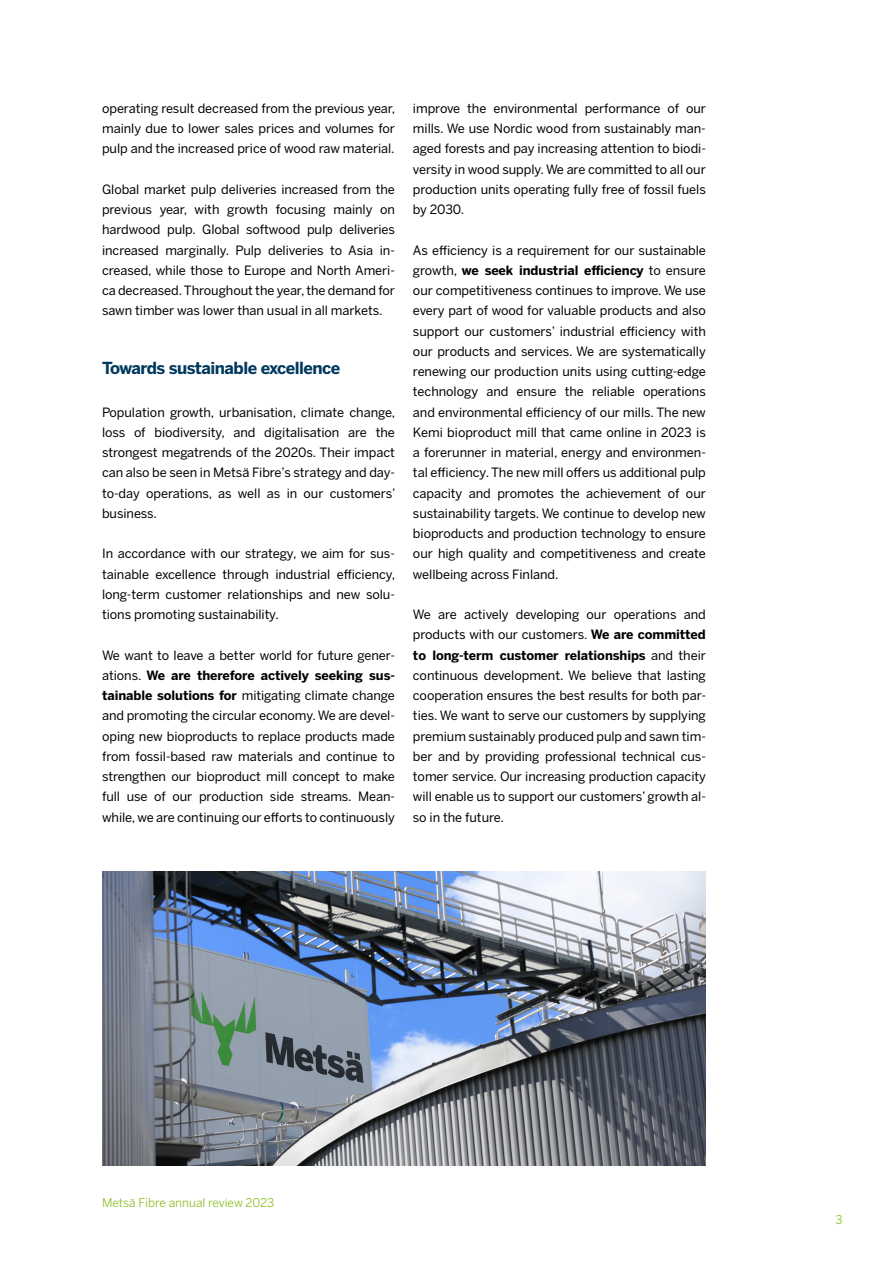
<style>
.page{position:relative;width:893px;height:1263px;background:#fff}
.page>*{position:absolute;margin:0;border:0;box-sizing:border-box;transform-origin:0 0}
.t1{font:700 16.5px "Benton Sans";letter-spacing:-.03em;color:#00395d}
.t2{font:12.75px/20.2px "Benton Sans";letter-spacing:-.005em;color:#000;text-align:justify}
.t3{font:12px "Benton Sans";letter-spacing:-.005em;color:#8bbe20}
.s1{font-weight:700}
</style>
<div class="page">
<img style="left:102px;top:872px;width:603px;height:293px">
<p class="t2" style="left:102px;top:98px;width:295px">operating result decreased from the previous year, mainly due to lower sales prices and volumes for pulp and the increased price of wood raw material.</p>
<p class="t2" style="left:102px;top:179px;width:294px">Global market pulp deliveries increased from the previous year, with growth focusing mainly on hardwood pulp. Global softwood pulp deliveries increased marginally. Pulp deliveries to Asia in&shy;creased, while those to Europe and North Ameri&shy;ca decreased. Throughout the year, the demand for sawn timber was lower than usual in all markets.</p>
<p class="t1" style="left:102px;top:358px;width:240px">Towards sustainable excellence</p>
<p class="t2" style="left:102px;top:402px;width:295px">Population growth, urbanisation, climate change, loss of biodiversity, and digitalisation are the strongest megatrends of the 2020s. Their impact can also be seen in Metsä Fibre’s strategy and day&shy;to-day operations, as well as in our customers’ business.</p>
<p class="t2" style="left:102px;top:543px;width:295px">In accordance with our strategy, we aim for sus&shy;tainable excellence through industrial efficiency, long-term customer relationships and new solu&shy;tions promoting sustainability.</p>
<p class="t2" style="left:102px;top:645px;width:294px">We want to leave a better world for future gener&shy;ations. <span class="s1">We are therefore actively seeking sus&shy;tainable solutions for</span> mitigating climate change and promoting the circular economy. We are devel&shy;oping new bioproducts to replace products made from fossil-based raw materials and continue to strengthen our bioproduct mill concept to make full use of our production side streams. Mean&shy;while, we are continuing our efforts to continuously</p>
<p class="t2" style="left:413px;top:98px;width:294px">improve the environmental performance of our mills. We use Nordic wood from sustainably man&shy;aged forests and pay increasing attention to biodi&shy;versity in wood supply. We are committed to all our production units operating fully free of fossil fuels by 2030.</p>
<p class="t2" style="left:413px;top:240px;width:294px">As efficiency is a requirement for our sustainable growth, <span class="s1">we seek industrial efficiency</span> to ensure our competitiveness continues to improve. We use every part of wood for valuable products and also support our customers’ industrial efficiency with our products and services. We are systematically renewing our production units using cutting-edge technology and ensure the reliable operations and environmental efficiency of our mills. The new Kemi bioproduct mill that came online in 2023 is a forerunner in material, energy and environmen&shy;tal efficiency. The new mill offers us additional pulp capacity and promotes the achievement of our sustainability targets. We continue to develop new bioproducts and production technology to ensure our high quality and competitiveness and create wellbeing across Finland.</p>
<p class="t2" style="left:413px;top:604px;width:294px">We are actively developing our operations and products with our customers. <span class="s1">We are committed to long-term customer relationships</span> and their continuous development. We believe that lasting cooperation ensures the best results for both par&shy;ties. We want to serve our customers by supplying premium sustainably produced pulp and sawn tim&shy;ber and by providing professional technical cus&shy;tomer service. Our increasing production capacity will enable us to support our customers’ growth al&shy;so in the future.</p>
<p class="t3" style="left:102px;top:1195px;width:174px">Metsä Fibre annual review 2023</p>
<p class="t3" style="left:836px;top:1213px;width:9px">3</p>
</div>
